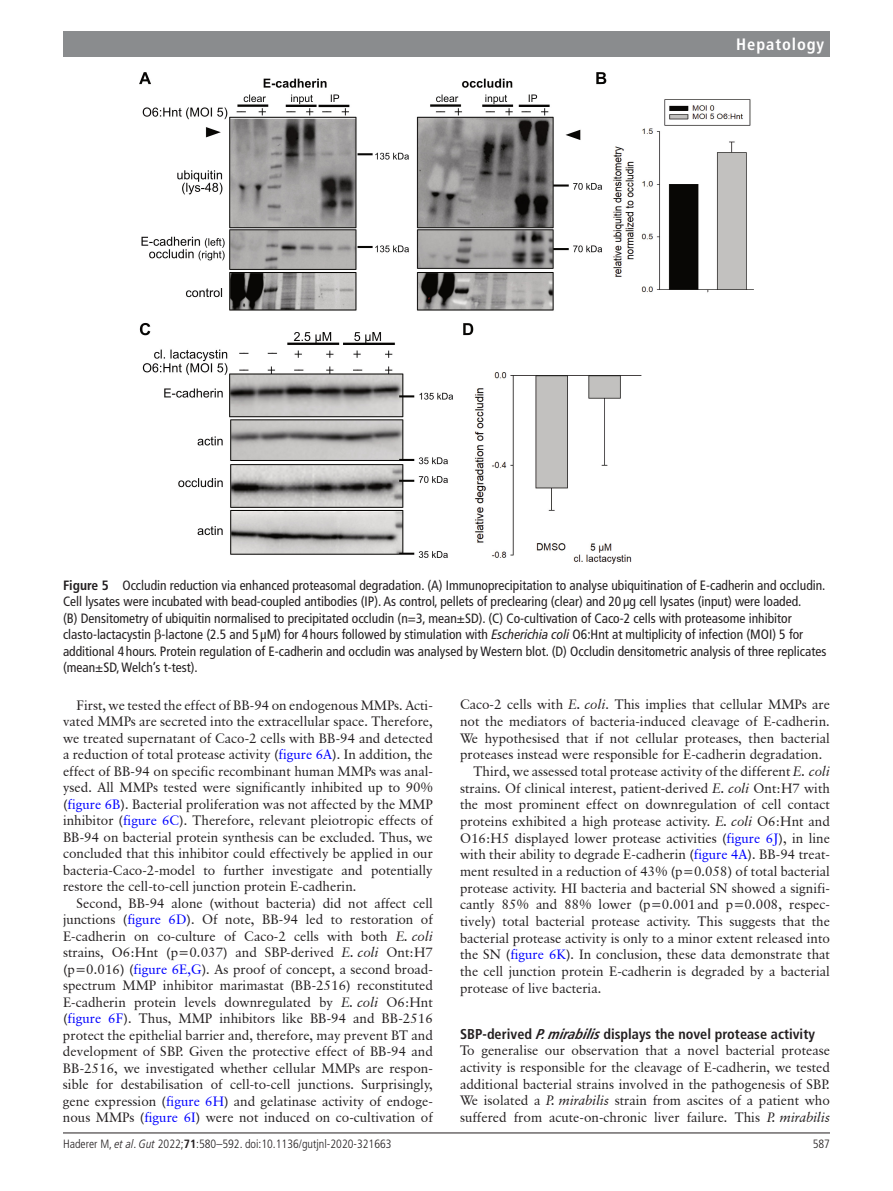
<style>
.page{position:relative;width:893px;height:1191px;background:#fff}
.page>*{position:absolute;margin:0;border:0;box-sizing:border-box;transform-origin:0 0}
.t1{font:700 condensed 16.5px "Frutiger LT Pro";letter-spacing:.055em;color:#fff}
.t2{font:700 condensed 14.25px "Frutiger LT Pro";color:#231f20}
.t3{font:13.5px/16.5px "Classical Garamond BT";color:#231f20;text-align:justify}
.t4{font:condensed 13.5px/16.5px "Frutiger LT Pro";color:#231f20}
.t5{font:300 condensed 12px "Frutiger LT Pro";color:#231f20}
.s1{font-weight:700}
.s2{font-style:italic}
.s3{color:#00f}
</style>
<div class="page">
<hr style="left:63px;top:1132px;width:767px;height:1px;background:#231f20">
<div style="left:63px;top:31px;width:767px;height:25px;background:#8a8c8e"></div>
<img style="left:140px;top:72px;width:613px;height:492px">
<p class="t1" style="left:736px;top:34px;width:90px">Hepatology</p>
<p class="t4" style="left:63px;top:577px;width:765px"><span class="s1">Figure 5</span> Occludin reduction via enhanced proteasomal degradation. (A) Immunoprecipitation to analyse ubiquitination of E-cadherin and occludin.<br>Cell lysates were incubated with bead-coupled antibodies (IP). As control, pellets of preclearing (clear) and 20 µg cell lysates (input) were loaded.<br>(B) Densitometry of ubiquitin normalised to precipitated occludin (n=3, mean±SD). (C) Co-cultivation of Caco-2 cells with proteasome inhibitor clasto-lactacystin -lactone (2.5 and 5 µM) for 4 hours followed by stimulation with <span class="s2">Escherichia coli</span> O6:Hnt at multiplicity of infection (MOI) 5 for additional 4 hours. Protein regulation of E-cadherin and occludin was analysed by Western blot. (D) Occludin densitometric analysis of three replicates (mean±SD, Welch’s t-test).</p>
<p class="t3" style="left:63px;top:696px;width:371px;text-indent:14px">First, we tested the effect of BB-94 on endogenous MMPs. Acti&shy;vated MMPs are secreted into the extracellular space. Therefore, we treated supernatant of Caco-2 cells with BB-94 and detected a reduction of total protease activity (<span class="s3">figure 6A</span>). In addition, the effect of BB-94 on specific recombinant human MMPs was anal&shy;ysed. All MMPs tested were significantly inhibited up to 90% (<span class="s3">figure 6B</span>). Bacterial proliferation was not affected by the MMP inhibitor (<span class="s3">figure 6C</span>). Therefore, relevant pleiotropic effects of BB-94 on bacterial protein synthesis can be excluded. Thus, we concluded that this inhibitor could effectively be applied in our bacteria-Caco-2-model to further investigate and potentially restore the cell-to-cell junction protein E-cadherin.</p>
<p class="t3" style="left:63px;top:894px;width:371px;text-indent:14px">Second, BB-94 alone (without bacteria) did not affect cell junctions (<span class="s3">figure 6D</span>). Of note, BB-94 led to restoration of E-cadherin on co-culture of Caco-2 cells with both <span class="s2">E. coli </span>strains, O6:Hnt (p=0.037) and SBP-derived <span class="s2">E. coli</span> Ont:H7 (p=0.016) (<span class="s3">figure 6E,G</span>). As proof of concept, a second broad&shy;spectrum MMP inhibitor marimastat (BB-2516) reconstituted E-cadherin protein levels downregulated by <span class="s2">E. coli</span> O6:Hnt (<span class="s3">figure 6F</span>). Thus, MMP inhibitors like BB-94 and BB-2516 protect the epithelial barrier and, therefore, may prevent BT and development of SBP. Given the protective effect of BB-94 and BB-2516, we investigated whether cellular MMPs are respon&shy;sible for destabilisation of cell-to-cell junctions. Surprisingly, gene expression (<span class="s3">figure 6H</span>) and gelatinase activity of endoge&shy;nous MMPs (<span class="s3">figure 6I</span>) were not induced on co-cultivation of</p>
<p class="t3" style="left:460px;top:696px;width:371px">Caco-2 cells with <span class="s2">E. coli</span>. This implies that cellular MMPs are</p>
<p class="t3" style="left:460px;top:713px;width:371px">not the mediators of bacteria-induced cleavage of E-cadherin.</p>
<p class="t3" style="left:460px;top:729px;width:371px">We hypothesised that if not cellular proteases, then bacterial</p>
<p class="t3" style="left:460px;top:746px;width:364px">proteases instead were responsible for E-cadherin degradation.</p>
<p class="t3" style="left:473px;top:763px;width:358px">Third, we assessed total protease activity of the different <span class="s2">E. coli</span></p>
<p class="t3" style="left:460px;top:779px;width:371px">strains. Of clinical interest, patient-derived <span class="s2">E. coli</span> Ont:H7 with</p>
<p class="t3" style="left:460px;top:796px;width:371px">the most prominent effect on downregulation of cell contact</p>
<p class="t3" style="left:460px;top:813px;width:371px">proteins exhibited a high protease activity. <span class="s2">E. coli</span> O6:Hnt and</p>
<p class="t3" style="left:460px;top:829px;width:371px">O16:H5 displayed lower protease activities (<span class="s3">figure 6J</span>), in line</p>
<p class="t3" style="left:460px;top:846px;width:371px">with their ability to degrade E-cadherin (<span class="s3">figure 4A</span>). BB-94 treat-</p>
<p class="t3" style="left:460px;top:862px;width:371px">ment resulted in a reduction of 43% (p=0.058) of total bacterial</p>
<p class="t3" style="left:460px;top:879px;width:371px">protease activity. HI bacteria and bacterial SN showed a signifi-</p>
<p class="t3" style="left:460px;top:896px;width:371px">cantly 85% and 88% lower (p=0.001and p=0.008, respec-</p>
<p class="t3" style="left:460px;top:912px;width:371px">tively) total bacterial protease activity. This suggests that the</p>
<p class="t3" style="left:460px;top:929px;width:371px">bacterial protease activity is only to a minor extent released into</p>
<p class="t3" style="left:460px;top:946px;width:371px">the SN (<span class="s3">figure 6K</span>). In conclusion, these data demonstrate that</p>
<p class="t3" style="left:460px;top:962px;width:371px">the cell junction protein E-cadherin is degraded by a bacterial</p>
<p class="t3" style="left:460px;top:979px;width:143px">protease of live bacteria.</p>
<p class="t2" style="left:460px;top:1025px;width:356px">SBP-derived <span class="s2">P.mirabilis</span> displays the novel protease activity</p>
<p class="t3" style="left:460px;top:1042px;width:371px">To generalise our observation that a novel bacterial protease activity is responsible for the cleavage of E-cadherin, we tested additional bacterial strains involved in the pathogenesis of SBP.<br>We isolated a <span class="s2">P. mirabilis</span> strain from ascites of a patient who suffered from acute-on-chronic liver failure. This <span class="s2">P. mirabilis</span></p>
<p class="t5" style="left:63px;top:1136px;width:330px">Haderer M, <span class="s2">et al</span>. <span class="s2">Gut</span> 2022;<span class="s1">71</span>:580–592. doi:10.1136/gutjnl-2020-321663</p>
<p class="t5" style="left:813px;top:1136px;width:19px">587</p>
</div>
